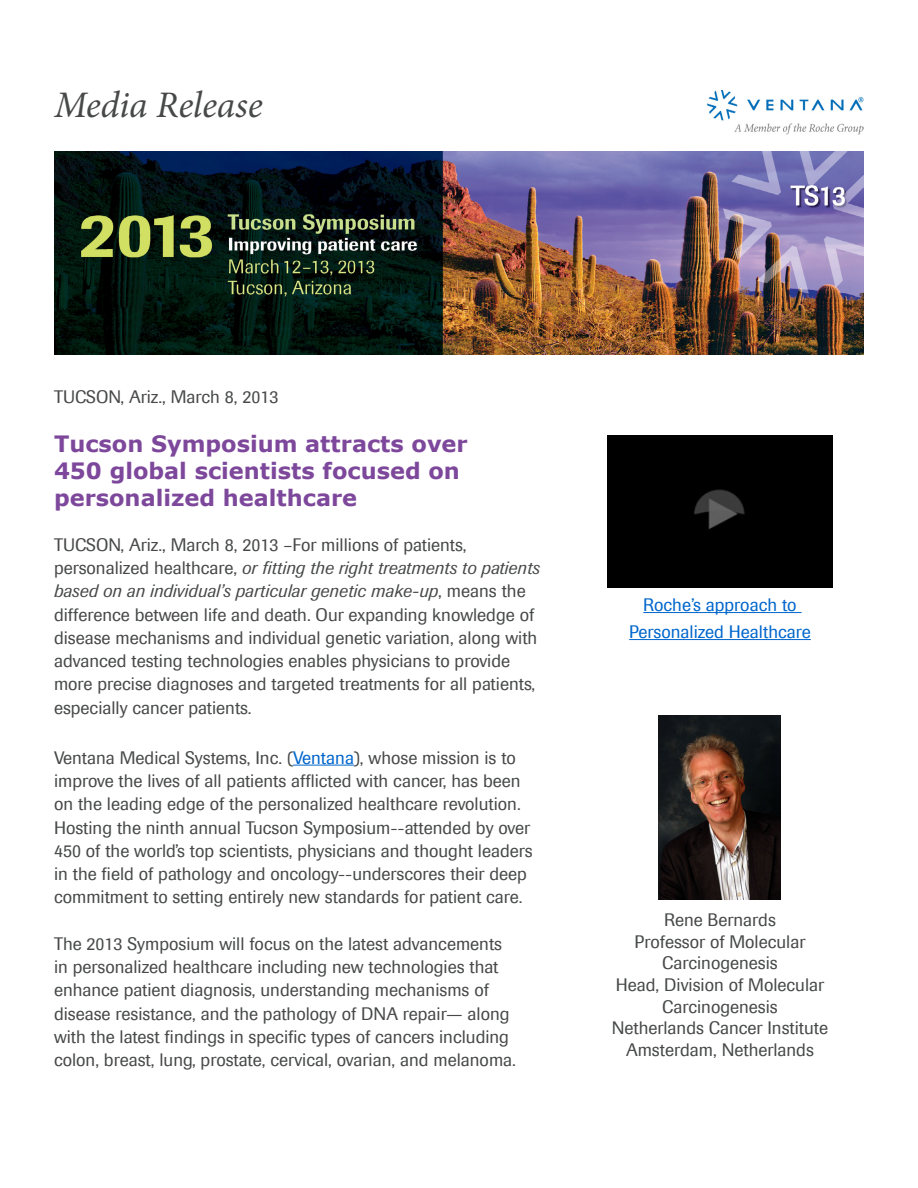
<style>
.page{position:relative;width:918px;height:1188px;background:#fff}
.page>*{position:absolute;margin:0;border:0;box-sizing:border-box;transform-origin:0 0}
.t1{font:italic 37.5px "Minion Pro";letter-spacing:-.005em;color:#474848}
.t2{font:700 22.5px/27px "Verdana";color:#7d489b}
.t3{font:18px/23.2px "Imago";color:#474848}
.t4{font:18px/27px "Imago";color:#06c;text-align:center}
.s1{font-style:italic}
.s2{color:#06c}
</style>
<div class="page">
<hr style="left:293px;top:765px;width:61px;height:1px;background:#06c">
<img style="left:707px;top:90px;width:157px;height:44px">
<img style="left:54px;top:152px;width:810px;height:202px">
<img style="left:659px;top:715px;width:122px;height:185px">
<hr style="left:643px;top:612px;width:159px;height:1px;background:#06c">
<hr style="left:629px;top:639px;width:182px;height:1px;background:#06c">
<div style="left:608px;top:436px;width:224px;height:151px;background:#000"></div>
<h1 class="t1" style="left:54px;top:80px;width:210px">Media Release</h1>
<p class="t3" style="left:54px;top:385px;width:226px">TUCSON, Ariz., March 8, 2013</p>
<p class="t2" style="left:54px;top:430px;width:415px">Tucson Symposium attracts over<br>450 global scientists focused on personalized healthcare</p>
<p class="t3" style="left:54px;top:533px;width:488px">TUCSON, Ariz., March 8, 2013 –For millions of patients, personalized healthcare, <span class="s1">or fitting the right treatments to patients based on an individual’s particular genetic make-up</span>, means the difference between life and death. Our expanding knowledge of disease mechanisms and individual genetic variation, along with advanced testing technologies enables physicians to provide more precise diagnoses and targeted treatments for all patients, especially cancer patients.</p>
<p class="t3" style="left:54px;top:746px;width:480px">Ventana Medical Systems, Inc. (<span class="s2">Ventana</span>), whose mission is to improve the lives of all patients afflicted with cancer, has been on the leading edge of the personalized healthcare revolution.<br>Hosting the ninth annual Tucson Symposium--attended by over 450 of the world’s top scientists, physicians and thought leaders in the field of pathology and oncology--underscores their deep commitment to setting entirely new standards for patient care.</p>
<p class="t3" style="left:54px;top:932px;width:464px">The 2013 Symposium will focus on the latest advancements in personalized healthcare including new technologies that enhance patient diagnosis, understanding mechanisms of disease resistance, and the pathology of DNA repair— along with the latest findings in specific types of cancers including colon, breast, lung, prostate, cervical, ovarian, and melanoma.</p>
<p class="t4" style="left:629px;top:591px;width:183px">Roche’s approach to<br>Personalized Healthcare</p>
<p class="t3" style="left:612px;top:909px;width:218px;line-height:21.6px;text-align:center">Rene Bernards<br>Professor of Molecular<br>Carcinogenesis<br>Head, Division of Molecular<br>Carcinogenesis<br>Netherlands Cancer Institute<br>Amsterdam, Netherlands</p>
</div>
